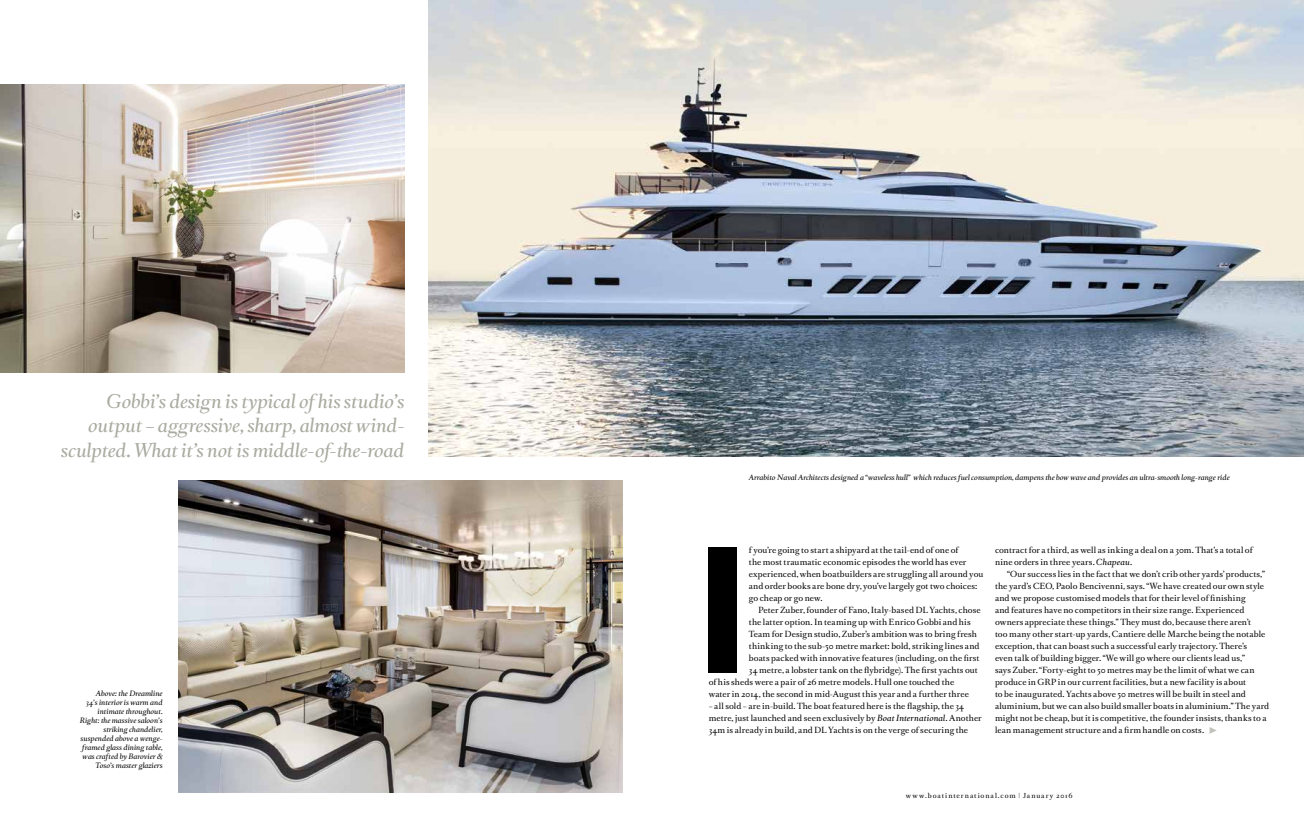
<style>
.page{position:relative;width:1304px;height:823px;background:#fff}
.page>*{position:absolute;margin:0;border:0;box-sizing:border-box;transform-origin:0 0}
.t1{font:700 177px "Euclid Flex";color:#000}
.t2{font:italic 18px/24px "Romain BP Text";letter-spacing:-.01em;color:#a9aba0;text-align:right}
.t3{font:8px/12px "Romain BP Text";letter-spacing:.01em;color:#000}
.t4{font:italic 7px/9px "Romain BP Text";color:#000;text-align:right}
.t5{font:6.5px "Romain BP Text";letter-spacing:.145em;color:#000}
.s1{font-style:italic}
</style>
<div class="page">
<img style="left:179px;top:480px;width:444px;height:312px">
<img style="left:0;top:84px;width:404px;height:288px">
<img style="left:428px;top:0;width:876px;height:456px">
<svg style="left:1210px;top:727px;width:7px;height:6px"></svg>
<h2 class="t2" style="left:61px;top:388px;width:345px">Gobbi’s design is typical of his studio’s output – aggressive, sharp, almost wind&shy;sculpted. What it’s not is middle-of-the-road</h2>
<p class="t4" style="left:80px;top:688px;width:84px">Above: the Dreamline<br>34’s interior is warm and intimate throughout.<br>Right: the massive saloon’s striking chandelier, suspended above a wenge&shy;framed glass dining table, was crafted by Barovier &amp;<br>Toso’s master glaziers</p>
<p class="t4" style="left:749px;top:472px;width:482px">Arrabito Naval Architects designed a “waveless hull” which reduces fuel consumption, dampens the bow wave and provides an ultra-smooth long-range ride</p>
<h1 class="t1" style="left:697px;top:507px;width:54px">I</h1>
<p class="t3" style="left:749px;top:542px;width:236px">f you’re going to start a shipyard at the tail-end of one of<br>the most traumatic economic episodes the world has ever experienced, when boatbuilders are struggling all around you and order books are bone dry, you’ve largely got two choices: go cheap or go new.</p>
<p class="t3" style="left:758px;top:602px;width:224px">Peter Zuber, founder of Fano, Italy-based DL Yachts, chose</p>
<p class="t3" style="left:749px;top:614px;width:223px">the latter option. In teaming up with Enrico Gobbi and his</p>
<p class="t3" style="left:749px;top:626px;width:230px">Team for Design studio, Zuber’s ambition was to bring fresh</p>
<p class="t3" style="left:749px;top:638px;width:232px">thinking to the sub-50 metre market: bold, striking lines and</p>
<p class="t3" style="left:749px;top:650px;width:232px">boats packed with innovative features (including, on the first</p>
<p class="t3" style="left:749px;top:662px;width:230px">34 metre, a lobster tank on the flybridge). The first yachts out</p>
<p class="t3" style="left:709px;top:674px;width:247px">of his sheds were a pair of 26 metre models. Hull one touched the</p>
<p class="t3" style="left:709px;top:686px;width:262px">water in 2014, the second in mid-August this year and a further three</p>
<p class="t3" style="left:709px;top:698px;width:275px">– all sold – are in-build. The boat featured here is the flagship, the 34 metre, just launched and seen exclusively by <span class="s1">Boat International</span>. Another<br>34m is already in build, and DL Yachts is on the verge of securing the</p>
<p class="t3" style="left:995px;top:542px;width:259px">contract for a third, as well as inking a deal on a 30m. That’s a total of nine orders in three years. <span class="s1">Chapeau</span>.</p>
<p class="t3" style="left:995px;top:566px;width:276px;text-indent:12px">“Our success lies in the fact that we don’t crib other yards’ products,” the yard’s CEO, Paolo Bencivenni, says. “We have created our own style and we propose customised models that for their level of finishing<br>and features have no competitors in their size range. Experienced owners appreciate these things.” They must do, because there aren’t<br>too many other start-up yards, Cantiere delle Marche being the notable exception, that can boast such a successful early trajectory. There’s<br>even talk of building bigger. “We will go where our clients lead us,”<br>says Zuber. “Forty-eight to 50 metres may be the limit of what we can produce in GRP in our current facilities, but a new facility is about<br>to be inaugurated. Yachts above 50 metres will be built in steel and aluminium, but we can also build smaller boats in aluminium.” The yard might not be cheap, but it is competitive, the founder insists, thanks to a lean management structure and a firm handle on costs.</p>
<p class="t5" style="left:906px;top:789px;width:168px">www.boatinternational.com | January 2016</p>
</div>
